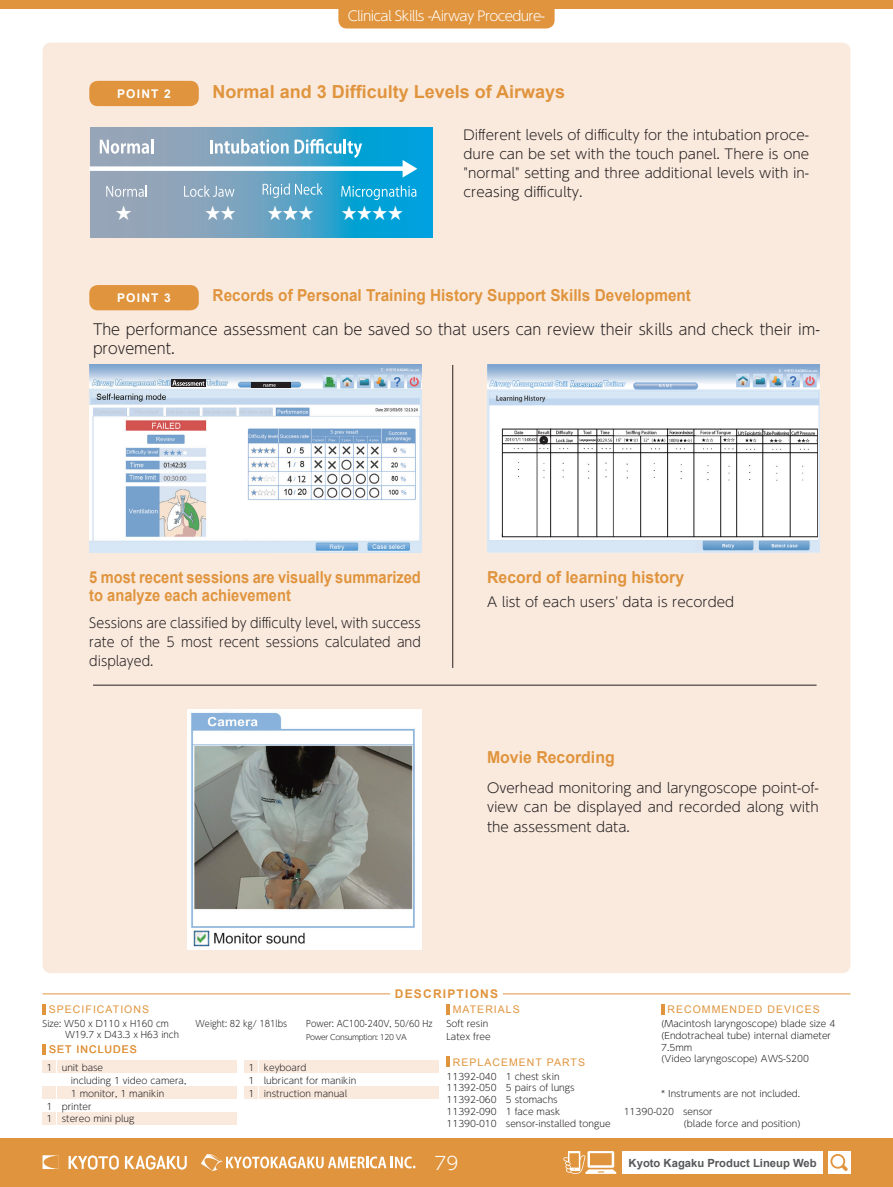
<style>
.page{position:relative;width:893px;height:1187px;background:#fff}
.page>*{position:absolute;margin:0;border:0;box-sizing:border-box;transform-origin:0 0}
.t1{font:700 18px "Arial";color:#e0943d}
.t2{font:300 18px "UD Shin Go Pr 6 N";color:#fff}
.t3{font:700 16.5px "Arial";color:#e0943d;scale:.89 1}
.t4{font:700 16.5px "Arial";color:#e0943d;scale:.93 1}
.t5{font:700 16.5px "Arial";color:#e0943d;scale:.96 1}
.t6{font:16.5px "Koz Min Pr 6 N";color:#fff}
.t7{font:500 16.2px "Koz Go Pro";color:#fff;scale:.95 1}
.t8{font:300 15px/19.2px "UD Shin Go Pr 6 N";color:#231f20;scale:.96 1}
.t9{font:300 13.5px/19.2px "UD Shin Go Pr 6 N";color:#231f20;text-align:justify}
.t10{font:300 13.5px/19.2px "UD Shin Go Pr 6 N";color:#231f20;text-align:justify;scale:.94 1}
.t11{font:300 13.5px "UD Shin Go Pr 6 N";letter-spacing:-.05em;color:#fff}
.t12{font:700 12px "Arial";letter-spacing:.1em;color:#e0943d}
.t13{font:700 12px "Arial";letter-spacing:.1em;color:#fff}
.t14{font:700 11.25px "Arial";color:#57585a}
.t15{font:10.5px "Arial";letter-spacing:.1em;color:#e0943d}
.t16{font:300 9px/11.7px "UD Shin Go Pr 6 N";color:#231f20}
.t17{font:300 9px "UD Shin Go Pr 6 N";color:#231f20;scale:.9 1}
.t18{font:300 9px "UD Shin Go Pr 6 N";color:#231f20;scale:.95 1}
.t19{font:300 7.5px "UD Shin Go Pr 6 N";letter-spacing:-.05em;color:#231f20}
</style>
<div class="page">
<div style="left:58px;top:1060px;width:179px;height:13px;background:#faeade"></div>
<div style="left:260px;top:1060px;width:179px;height:13px;background:#faeade"></div>
<div style="left:43px;top:1060px;width:13px;height:13px;background:#faeade"></div>
<div style="left:244px;top:1060px;width:14px;height:13px;background:#faeade"></div>
<div style="left:58px;top:1086px;width:179px;height:12px;background:#faeade"></div>
<div style="left:260px;top:1086px;width:179px;height:12px;background:#faeade"></div>
<div style="left:58px;top:1111px;width:179px;height:13px;background:#faeade"></div>
<div style="left:43px;top:1086px;width:13px;height:12px;background:#faeade"></div>
<div style="left:244px;top:1086px;width:14px;height:12px;background:#faeade"></div>
<div style="left:43px;top:1111px;width:13px;height:13px;background:#faeade"></div>
<div style="left:0;top:0;width:893px;height:9px;background:#e0943d"></div>
<div style="left:338px;top:9px;width:217px;height:19px;background:#e0943d"></div>
<hr style="left:446px;top:1056px;width:4px;height:11px;background:#e0943d">
<hr style="left:43px;top:993px;width:347px;height:1px;background:#e0943d">
<hr style="left:503px;top:993px;width:347px;height:1px;background:#e0943d">
<div style="left:0;top:1137px;width:893px;height:49px;background:#e0943d"></div>
<div style="left:622px;top:1150px;width:201px;height:23px;background:#fff"></div>
<div style="left:828px;top:1150px;width:22px;height:23px;background:#fff"></div>
<svg style="left:43px;top:1155px;width:16px;height:13px"></svg>
<svg style="left:69px;top:1155px;width:50px;height:14px"></svg>
<svg style="left:125px;top:1155px;width:62px;height:14px"></svg>
<svg style="left:201px;top:1154px;width:214px;height:16px"></svg>
<svg style="left:830px;top:1154px;width:18px;height:16px"></svg>
<svg style="left:563px;top:1151px;width:53px;height:22px"></svg>
<div style="left:43px;top:43px;width:807px;height:930px;background:#faeade;border-radius:9px"></div>
<svg style="left:43px;top:1044px;width:3px;height:10px"></svg>
<svg style="left:43px;top:1004px;width:3px;height:10px"></svg>
<hr style="left:446px;top:1003px;width:4px;height:11px;background:#e0943d">
<svg style="left:661px;top:1004px;width:3px;height:10px"></svg>
<img style="left:487px;top:365px;width:333px;height:187px">
<img style="left:89px;top:365px;width:333px;height:187px">
<div style="left:251px;top:383px;width:40px;height:5px;background:#231f20"></div>
<svg style="left:263px;top:384px;width:13px;height:3px"></svg>
<svg style="left:171px;top:379px;width:34px;height:9px"></svg>
<img style="left:188px;top:709px;width:234px;height:240px">
<div style="left:89px;top:81px;width:110px;height:25px;background:#e0943d;border-radius:9px"></div>
<div style="left:89px;top:285px;width:110px;height:25px;background:#e0943d;border-radius:9px"></div>
<svg style="left:90px;top:128px;width:343px;height:110px;background:#58a3c5"></svg>
<svg style="left:100px;top:140px;width:49px;height:14px"></svg>
<hr style="left:151px;top:139px;width:3px;height:14px;background:#fff">
<svg style="left:106px;top:185px;width:41px;height:12px"></svg>
<svg style="left:184px;top:185px;width:51px;height:12px"></svg>
<svg style="left:263px;top:183px;width:60px;height:15px"></svg>
<svg style="left:341px;top:185px;width:75px;height:15px"></svg>
<svg style="left:210px;top:139px;width:79px;height:15px"></svg>
<svg style="left:295px;top:139px;width:67px;height:19px"></svg>
<div style="left:89px;top:166px;width:315px;height:5px;background:#fff"></div>
<svg style="left:403px;top:160px;width:14px;height:18px"></svg>
<hr style="left:452px;top:365px;width:1px;height:303px;background:#231f20">
<hr style="left:93px;top:685px;width:723px;height:1px;background:#231f20">
<p class="t13" style="left:117px;top:86px;width:55px">POINT 2</p>
<p class="t6" style="left:115px;top:204px;width:18px">★</p>
<h3 class="t11" style="left:348px;top:5px;width:199px">Clinical Skills -Airway Procedure-</h3>
<p class="t1" style="left:213px;top:80px;width:354px">Normal and 3 Difficulty Levels of Airways</p>
<h3 class="t7" style="left:205px;top:203px;width:34px">★★</h3>
<h3 class="t7" style="left:267px;top:203px;width:50px">★★★</h3>
<h3 class="t7" style="left:341px;top:203px;width:66px">★★★★</h3>
<p class="t9" style="left:464px;top:124px;width:347px">Different levels of difficulty for the intubation proce&shy;dure can be set with the touch panel. There is one "normal" setting and three additional levels with in&shy;creasing difficulty.</p>
<p class="t4" style="left:213px;top:284px;width:516px">Records of Personal Training History Support Skills Development</p>
<p class="t8" style="left:93px;top:319px;width:759px">The performance assessment can be saved so that users can review their skills and check their im&shy;provement.</p>
<p class="t13" style="left:117px;top:290px;width:55px">POINT 3</p>
<p class="t3" style="left:89px;top:566px;width:374px">5 most recent sessions are visually summarized</p>
<p class="t3" style="left:89px;top:584px;width:228px">to analyze each achievement</p>
<p class="t10" style="left:89px;top:612px;width:354px">Sessions are classified by difficulty level, with success rate of the 5 most recent sessions calculated and displayed.</p>
<p class="t5" style="left:487px;top:566px;width:207px">Record of learning history</p>
<p class="t9" style="left:487px;top:591px;width:249px">A list of each users' data is recorded</p>
<p class="t5" style="left:487px;top:746px;width:134px">Movie Recording</p>
<p class="t9" style="left:487px;top:778px;width:333px">Overhead monitoring and laryngoscope point-of&shy;view can be displayed and recorded along with the assessment data.</p>
<h3 class="t12" style="left:395px;top:985px;width:105px">DESCRIPTIONS</h3>
<p class="t15" style="left:49px;top:1002px;width:102px">SPECIFICATIONS</p>
<p class="t15" style="left:453px;top:1002px;width:69px">MATERIALS</p>
<p class="t15" style="left:667px;top:1002px;width:154px">RECOMMENDED DEVICES</p>
<p class="t16" style="left:661px;top:1017px;width:176px">(Macintosh laryngoscope) blade size 4</p>
<p class="t16" style="left:661px;top:1029px;width:171px">(Endotracheal tube) internal diameter<br>7.5mm</p>
<p class="t16" style="left:661px;top:1052px;width:149px">(Video laryngoscope) AWS-S200</p>
<p class="t18" style="left:43px;top:1016px;width:135px">Size: W50 x D110 x H160 cm</p>
<p class="t17" style="left:196px;top:1016px;width:103px">Weight: 82 kg/ 181lbs</p>
<p class="t17" style="left:306px;top:1016px;width:142px">Power: AC100-240V, 50/60 Hz</p>
<p class="t16" style="left:446px;top:1017px;width:43px">Soft resin</p>
<p class="t16" style="left:446px;top:1030px;width:46px">Latex free</p>
<p class="t18" style="left:65px;top:1026px;width:121px">W19.7 x D43.3 x H63 inch</p>
<p class="t19" style="left:306px;top:1031px;width:102px">Power Consumption: 120 VA</p>
<p class="t15" style="left:49px;top:1042px;width:89px">SET INCLUDES</p>
<p class="t15" style="left:453px;top:1055px;width:134px">REPLACEMENT PARTS</p>
<p class="t16" style="left:62px;top:1061px;width:43px">unit base</p>
<p class="t16" style="left:71px;top:1074px;width:117px">including 1 video camera,</p>
<p class="t16" style="left:71px;top:1087px;width:95px">1 monitor, 1 manikin</p>
<p class="t16" style="left:62px;top:1099px;width:31px">printer</p>
<p class="t16" style="left:62px;top:1112px;width:74px">stereo mini plug</p>
<p class="t16" style="left:264px;top:1061px;width:44px">keyboard</p>
<p class="t16" style="left:264px;top:1074px;width:94px">lubricant for manikin</p>
<p class="t16" style="left:264px;top:1087px;width:85px">instruction manual</p>
<p class="t16" style="left:46px;top:1061px;width:7px">1</p>
<p class="t16" style="left:46px;top:1099px;width:7px">1</p>
<p class="t16" style="left:46px;top:1112px;width:7px">1</p>
<p class="t16" style="left:248px;top:1061px;width:7px">1</p>
<p class="t16" style="left:248px;top:1074px;width:7px">1</p>
<p class="t16" style="left:248px;top:1087px;width:7px">1</p>
<p class="t16" style="left:446px;top:1070px;width:115px">11392-040 1 chest skin</p>
<p class="t16" style="left:446px;top:1081px;width:130px">11392-050 5 pairs of lungs</p>
<p class="t16" style="left:446px;top:1093px;width:113px">11392-060 5 stomachs</p>
<p class="t16" style="left:446px;top:1105px;width:115px">11392-090 1 face mask</p>
<p class="t16" style="left:446px;top:1116px;width:166px">11390-010 sensor-installed tongue</p>
<p class="t16" style="left:661px;top:1086px;width:141px">* Instruments are not included.</p>
<p class="t16" style="left:624px;top:1105px;width:91px">11390-020 sensor</p>
<p class="t16" style="left:684px;top:1116px;width:119px">(blade force and position)</p>
<h1 class="t2" style="left:435px;top:1148px;width:25px">79</h1>
<p class="t14" style="left:629px;top:1154px;width:189px">Kyoto Kagaku Product Lineup Web</p>
</div>
